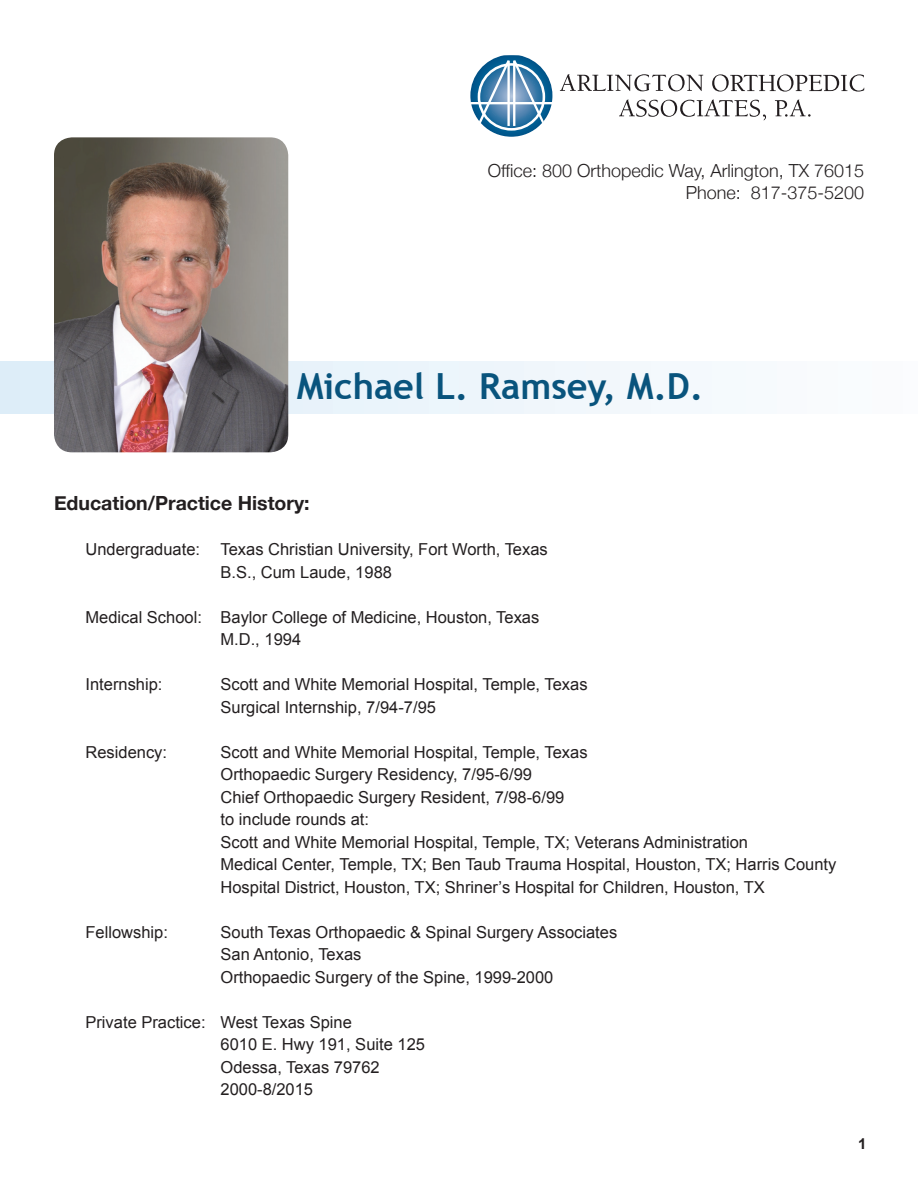
<style>
.page{position:relative;width:918px;height:1188px;background:#fff}
.page>*{position:absolute;margin:0;border:0;box-sizing:border-box;transform-origin:0 0}
.t1{font:700 36px "Trebuchet MS";color:#09547d}
.t2{font:700 19.5px "Helvetica Neue";color:#231f20}
.t3{font:300 18px/21.6px "Helvetica Neue";color:#231f20;text-align:right}
.t4{font:16.5px/22.5px "Arial";color:#231f20}
.t5{font:700 15px "Arial";color:#231f20}
</style>
<div class="page">
<svg style="left:0;top:361px;width:712px;height:52px"></svg>
<svg style="left:619px;top:100px;width:147px;height:20px"></svg>
<svg style="left:775px;top:100px;width:36px;height:17px"></svg>
<svg style="left:560px;top:74px;width:143px;height:17px"></svg>
<svg style="left:712px;top:74px;width:152px;height:18px"></svg>
<svg style="left:470px;top:55px;width:83px;height:82px"></svg>
<img style="left:54px;top:137px;width:234px;height:315px">
<p class="t3" style="left:488px;top:159px;width:378px">Office: 800 Orthopedic Way, Arlington, TX 76015<br>Phone: 817-375-5200</p>
<h1 class="t1" style="left:297px;top:364px;width:408px">Michael L. Ramsey, M.D.</h1>
<p class="t2" style="left:54px;top:491px;width:257px">Education/Practice History:</p>
<p class="t4" style="left:221px;top:538px;width:329px;text-indent:-135px">Undergraduate: Texas Christian University, Fort Worth, Texas<br>B.S., Cum Laude, 1988</p>
<p class="t4" style="left:221px;top:606px;width:320px;text-indent:-135px">Medical School: Baylor College of Medicine, Houston, Texas<br>M.D., 1994</p>
<p class="t4" style="left:85px;top:673px;width:79px">Internship:</p>
<p class="t4" style="left:221px;top:673px;width:369px">Scott and White Memorial Hospital, Temple, Texas<br>Surgical Internship, 7/94-7/95</p>
<p class="t4" style="left:85px;top:741px;width:83px">Residency:</p>
<p class="t4" style="left:221px;top:741px;width:617px">Scott and White Memorial Hospital, Temple, Texas<br>Orthopaedic Surgery Residency, 7/95-6/99<br>Chief Orthopaedic Surgery Resident, 7/98-6/99<br>to include rounds at:<br>Scott and White Memorial Hospital, Temple, TX; Veterans Administration<br>Medical Center, Temple, TX; Ben Taub Trauma Hospital, Houston, TX; Harris County Hospital District, Houston, TX; Shriner’s Hospital for Children, Houston, TX</p>
<p class="t4" style="left:85px;top:921px;width:84px">Fellowship:</p>
<p class="t4" style="left:221px;top:921px;width:398px">South Texas Orthopaedic &amp; Spinal Surgery Associates<br>San Antonio, Texas<br>Orthopaedic Surgery of the Spine, 1999-2000</p>
<p class="t4" style="left:221px;top:1011px;width:206px;text-indent:-135px">Private Practice: West Texas Spine<br>6010 E. Hwy 191, Suite 125<br>Odessa, Texas 79762<br>2000-8/2015</p>
<p class="t5" style="left:858px;top:1134px;width:10px">1</p>
</div>
